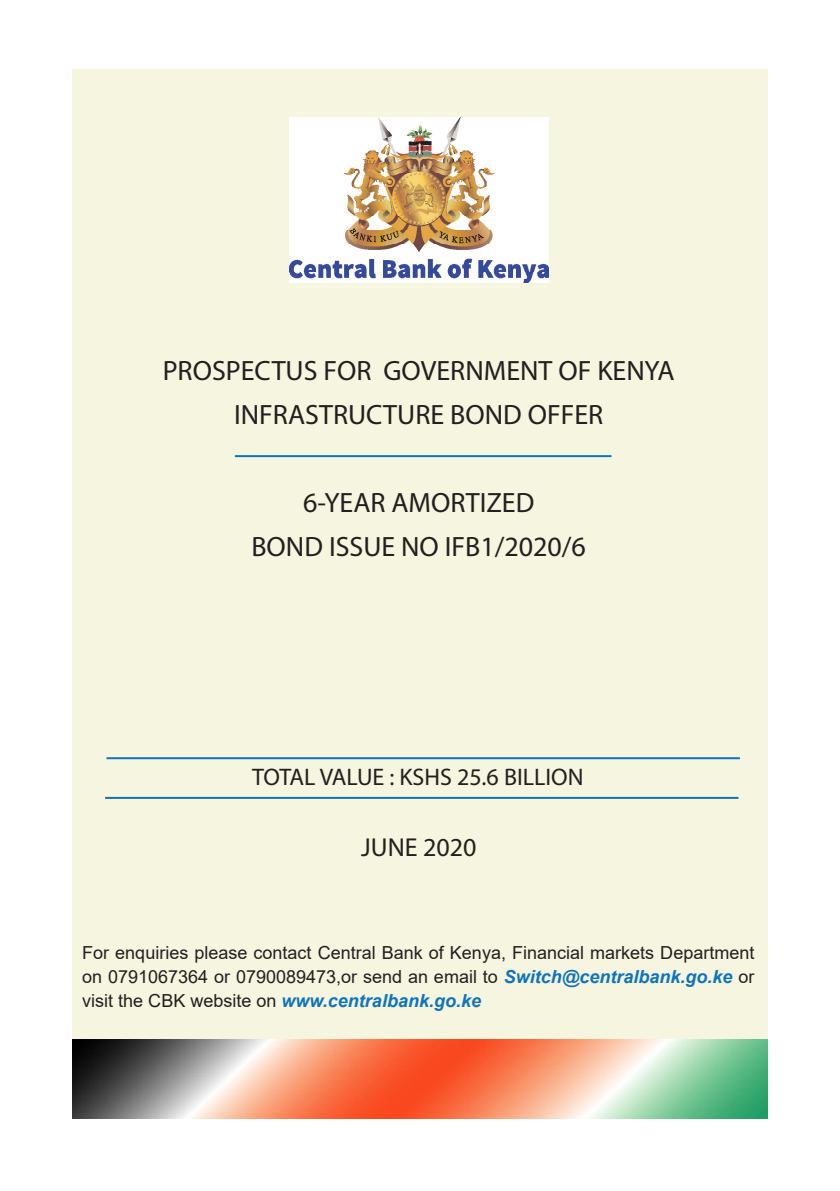
<style>
.page{position:relative;width:840px;height:1191px;background:#fff}
.page>*{position:absolute;margin:0;border:0;box-sizing:border-box;transform-origin:0 0}
.t1{font:28px "Myriad Pro";color:#231f20}
.t2{font:26px "Myriad Pro";color:#231f20}
.t3{font:24px "Myriad Pro";color:#231f20}
.t4{font:18px/24px "Arial";color:#231f20;text-align:justify}
.s1{font-weight:700;font-style:italic;color:#1074bc}
</style>
<div class="page">
<div style="left:72px;top:69px;width:695px;height:1050px;background:#f6f5df"></div>
<hr style="left:235px;top:455px;width:376px;height:2px;background:#1074bc">
<hr style="left:106px;top:757px;width:633px;height:2px;background:#1074bc">
<hr style="left:105px;top:797px;width:633px;height:2px;background:#1074bc">
<img style="left:72px;top:1039px;width:695px;height:80px">
<img style="left:289px;top:117px;width:259px;height:165px">
<p class="t1" style="left:163px;top:353px;width:513px">PROSPECTUS FOR GOVERNMENT OF KENYA</p>
<p class="t1" style="left:234px;top:397px;width:370px">INFRASTRUCTURE BOND OFFER</p>
<p class="t1" style="left:303px;top:485px;width:233px">6-YEAR AMORTIZED</p>
<p class="t1" style="left:251px;top:529px;width:336px">BOND ISSUE NO IFB1/2020/6</p>
<p class="t3" style="left:252px;top:762px;width:333px">TOTAL VALUE : KSHS 25.6 BILLION</p>
<p class="t2" style="left:361px;top:831px;width:117px">JUNE 2020</p>
<p class="t4" style="left:82px;top:940px;width:673px">For enquiries please contact Central Bank of Kenya, Financial markets Department on 0791067364 or 0790089473,or send an email to <span class="s1">Switch@centralbank.go.ke</span> or visit the CBK website on <span class="s1">www.centralbank.go.ke</span></p>
</div>
